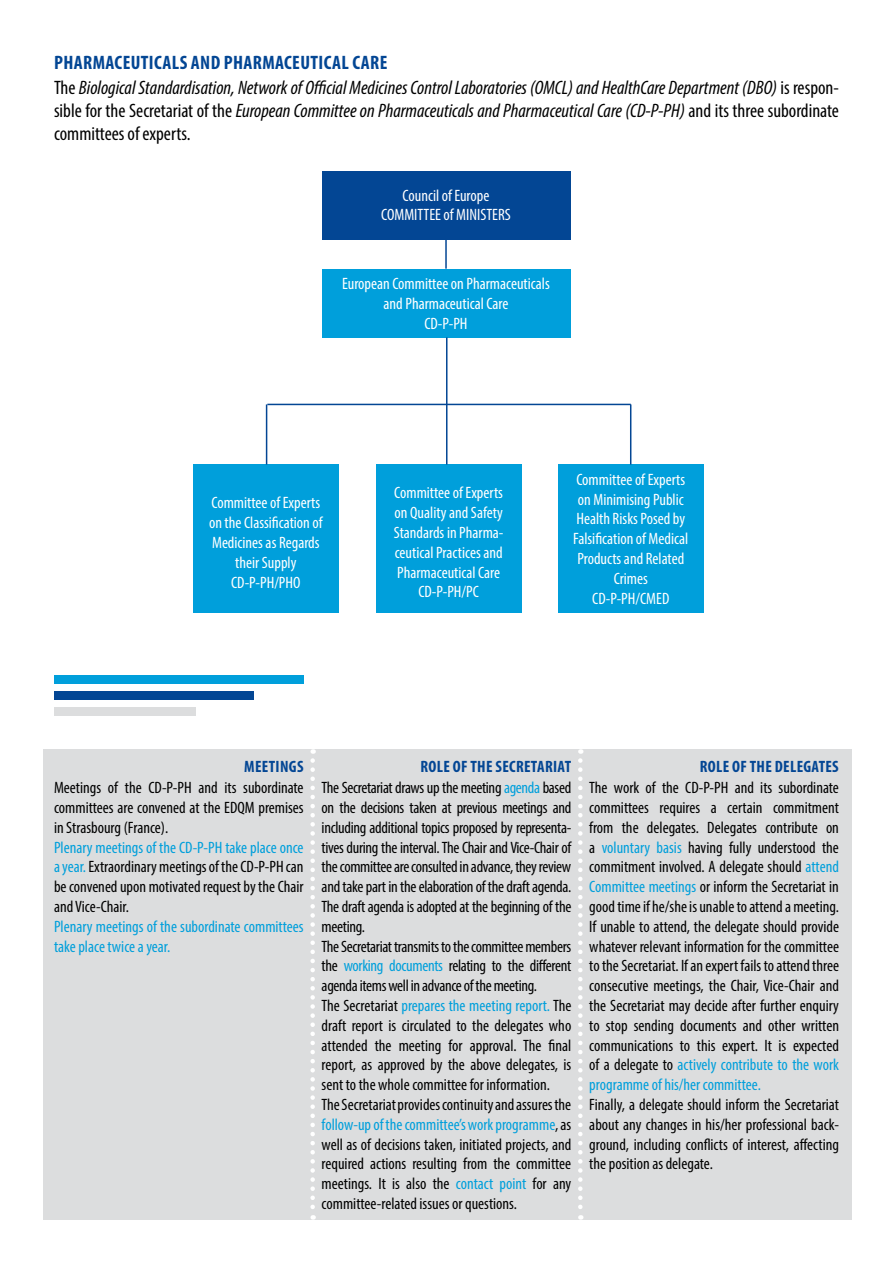
<style>
.page{position:relative;width:893px;height:1263px;background:#fff}
.page>*{position:absolute;margin:0;border:0;box-sizing:border-box;transform-origin:0 0}
.t1{font:italic condensed 19.5px/23.9px "Myriad Pro";color:#000}
.t2{font:condensed 16.5px/19.8px "Myriad Pro";letter-spacing:-.005em;color:#000;text-align:justify}
.t3{font:condensed 16.5px/19.8px "Myriad Pro";color:#fff;text-align:center}
.t4{font:condensed 16.5px/19.8px "Myriad Pro";color:#009fdb}
.t5{font:700 condensed 16.5px "Myriad Pro";letter-spacing:.02em;color:#034694}
.s1{font-weight:700;font-style:normal;color:#034694}
.s2{font-style:normal}
.s3{color:#009fdb}
.s4{font-weight:700;color:#034694}
</style>
<div class="page">
<div style="left:43px;top:749px;width:809px;height:471px;background:#dcddde"></div>
<div style="left:558px;top:464px;width:146px;height:149px;background:#009fdb"></div>
<div style="left:376px;top:464px;width:146px;height:149px;background:#009fdb"></div>
<div style="left:193px;top:464px;width:146px;height:149px;background:#009fdb"></div>
<div style="left:322px;top:171px;width:248px;height:69px;background:#034694"></div>
<div style="left:322px;top:269px;width:248px;height:68px;background:#009fdb"></div>
<hr style="left:445px;top:240px;width:2px;height:29px;background:#034694">
<hr style="left:446px;top:337px;width:1px;height:127px;background:#034694">
<hr style="left:267px;top:404px;width:364px;height:1px;background:#034694">
<hr style="left:266px;top:404px;width:1px;height:60px;background:#034694">
<hr style="left:630px;top:404px;width:1px;height:60px;background:#034694">
<div style="left:54px;top:675px;width:250px;height:9px;background:#009fdb"></div>
<div style="left:54px;top:707px;width:141px;height:8px;background:#dcddde"></div>
<div style="left:54px;top:691px;width:200px;height:9px;background:#034694"></div>
<svg style="left:310px;top:760px;width:5px;height:460px"></svg>
<svg style="left:578px;top:760px;width:5px;height:460px"></svg>
<p class="t1" style="left:54px;top:50px;width:786px"><span class="s1">PHARMACEUTICALS AND PHARMACEUTICAL CARE<br></span><span class="s2">The</span> Biological Standardisation, Network of Official Medicines Control Laboratories (OMCL) and HealthCare Department (DBO) <span class="s2">is respon&shy;sible for the Secretariat of the</span> European Committee on Pharmaceuticals and Pharmaceutical Care (CD-P-PH) <span class="s2">and its three subordinate committees of experts.</span></p>
<p class="t3" style="left:381px;top:185px;width:131px">Council of Europe<br>COMMITTEE of MINISTERS</p>
<p class="t3" style="left:342px;top:274px;width:209px">European Committee on Pharmaceuticals and Pharmaceutical Care<br>CD-P-PH</p>
<p class="t3" style="left:209px;top:493px;width:115px">Committee of Experts on the Classification of<br>Medicines as Regards their Supply<br>CD-P-PH/PHO</p>
<p class="t3" style="left:394px;top:483px;width:111px">Committee of Experts on Quality and Safety<br>Standards in Pharma&shy;ceutical Practices and<br>Pharmaceutical Care<br>CD-P-PH/PC</p>
<p class="t3" style="left:573px;top:469px;width:117px">Committee of Experts on Minimising Public<br>Health Risks Posed by<br>Falsification of Medical<br>Products and Related<br>Crimes<br>CD-P-PH/CMED</p>
<p class="t5" style="left:244px;top:756px;width:61px">MEETINGS</p>
<p class="t2" style="left:54px;top:777px;width:251px">Meetings of the CD-P-PH and its subordinate committees are convened at the EDQM premises in Strasbourg (France).</p>
<p class="t2" style="left:54px;top:837px;width:251px"><span class="s3">Plenary meetings of the CD-P-PH take place once a year.</span> Extraordinary meetings of the CD-P-PH can be convened upon motivated request by the Chair and Vice-Chair.</p>
<p class="t4" style="left:54px;top:916px;width:251px">Plenary meetings of the subordinate committees take place twice a year.</p>
<p class="t2" style="left:322px;top:755px;width:251px;line-height:21.3px;text-align:right"><span class="s4">ROLE OF THE SECRETARIAT<br></span>The Secretariat draws up the meeting <span class="s3">agenda</span> based</p>
<p class="t2" style="left:322px;top:797px;width:251px;text-align:left">on the decisions taken at previous meetings and including additional topics proposed by representa&shy;tives during the interval. The Chair and Vice-Chair of the committee are consulted in advance, they review and take part in the elaboration of the draft agenda.<br>The draft agenda is adopted at the beginning of the meeting.<br>The Secretariat transmits to the committee members the <span class="s3">working documents</span> relating to the different agenda items well in advance of the meeting.<br>The Secretariat <span class="s3">prepares the meeting report.</span> The draft report is circulated to the delegates who attended the meeting for approval. The final report, as approved by the above delegates, is sent to the whole committee for information.<br>The Secretariat provides continuity and assures the <span class="s3">follow-up of the committee’s work programme</span>, as well as of decisions taken, initiated projects, and required actions resulting from the committee meetings. It is also the <span class="s3">contact point</span> for any committee-related issues or questions.</p>
<p class="t5" style="left:700px;top:756px;width:141px">ROLE OF THE DELEGATES</p>
<p class="t2" style="left:589px;top:777px;width:251px">The work of the CD-P-PH and its subordinate committees requires a certain commitment from the delegates. Delegates contribute on a <span class="s3">voluntary basis</span> having fully understood the commitment involved. A delegate should <span class="s3">attend Committee meetings</span> or inform the Secretariat in good time if he/she is unable to attend a meeting.<br>If unable to attend, the delegate should provide whatever relevant information for the committee to the Secretariat. If an expert fails to attend three consecutive meetings, the Chair, Vice-Chair and the Secretariat may decide after further enquiry to stop sending documents and other written communications to this expert. It is expected of a delegate to <span class="s3">actively contribute to the work programme of his/her committee.</span></p>
<p class="t2" style="left:589px;top:1094px;width:251px">Finally, a delegate should inform the Secretariat about any changes in his/her professional back&shy;ground, including conflicts of interest, affecting the position as delegate.</p>
</div>
